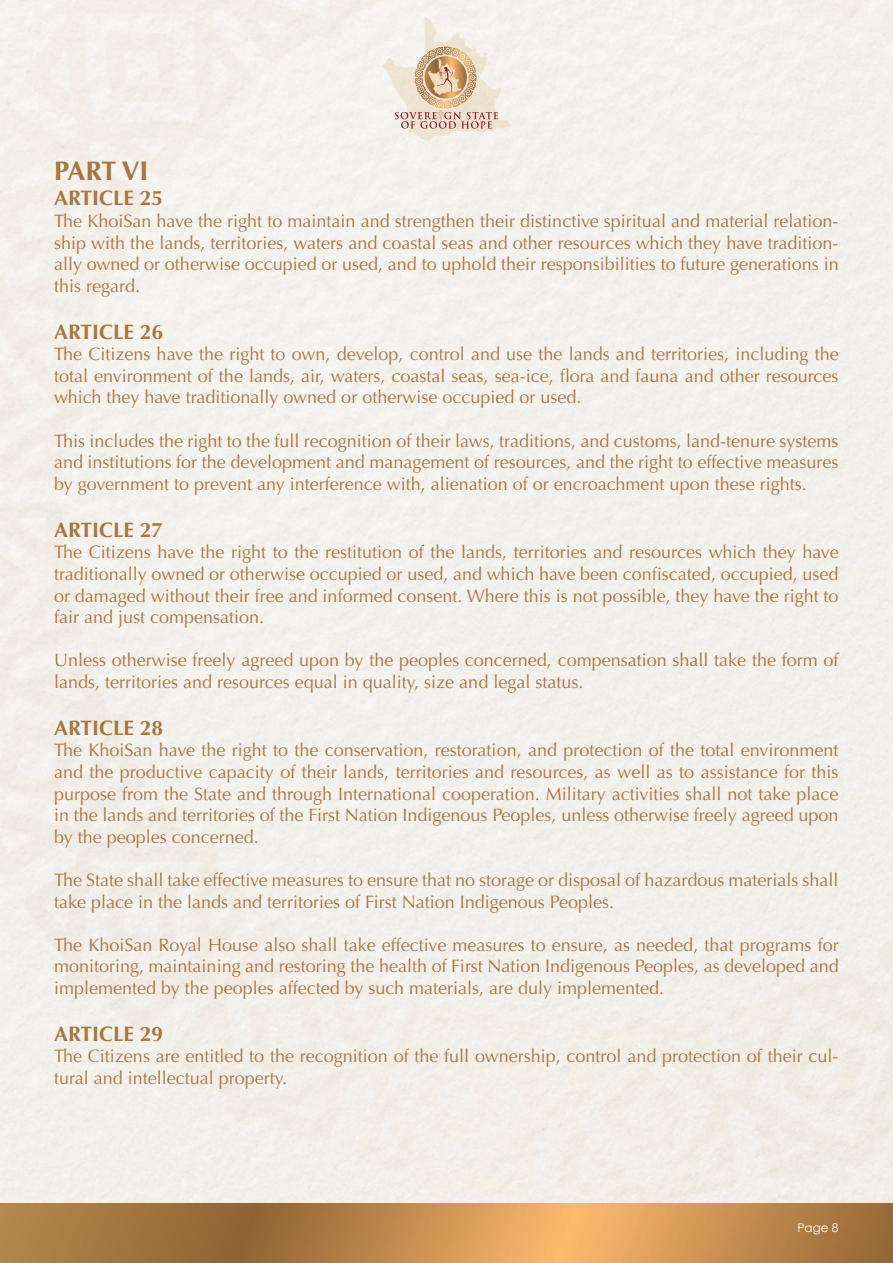
<style>
.page{position:relative;width:893px;height:1263px;background:#f3f0ec}
.page>*{position:absolute;margin:0;border:0;box-sizing:border-box;transform-origin:0 0}
.t1{font:700 27px "Optima";letter-spacing:-.01em;color:#a67741}
.t2{font:700 21px "Optima";color:#a67741}
.t3{font:18px/21.6px "Optima";color:#a67741;text-align:justify}
.t4{font:12px "Century Gothic";color:#fff}
</style>
<div class="page">
<svg style="left:1px;top:1203px;width:891px;height:60px;background:#bc884b"></svg>
<svg style="left:382px;top:17px;width:129px;height:124px"></svg>
<p class="t1" style="left:54px;top:155px;width:96px">PART VI</p>
<p class="t2" style="left:54px;top:186px;width:111px">ARTICLE 25</p>
<p class="t3" style="left:54px;top:210px;width:786px">The KhoiSan have the right to maintain and strengthen their distinctive spiritual and material relation&shy;ship with the lands, territories, waters and coastal seas and other resources which they have tradition&shy;ally owned or otherwise occupied or used, and to uphold their responsibilities to future generations in this regard.</p>
<p class="t2" style="left:54px;top:319px;width:111px">ARTICLE 26</p>
<p class="t3" style="left:54px;top:344px;width:786px">The Citizens have the right to own, develop, control and use the lands and territories, including the total environment of the lands, air, waters, coastal seas, sea-ice, flora and fauna and other resources which they have traditionally owned or otherwise occupied or used.</p>
<p class="t3" style="left:54px;top:430px;width:786px">This includes the right to the full recognition of their laws, traditions, and customs, land-tenure systems and institutions for the development and management of resources, and the right to effective measures by government to prevent any interference with, alienation of or encroachment upon these rights.</p>
<p class="t2" style="left:54px;top:517px;width:111px">ARTICLE 27</p>
<p class="t3" style="left:54px;top:542px;width:786px">The Citizens have the right to the restitution of the lands, territories and resources which they have traditionally owned or otherwise occupied or used, and which have been confiscated, occupied, used or damaged without their free and informed consent. Where this is not possible, they have the right to fair and just compensation.</p>
<p class="t3" style="left:54px;top:650px;width:786px">Unless otherwise freely agreed upon by the peoples concerned, compensation shall take the form of lands, territories and resources equal in quality, size and legal status.</p>
<p class="t2" style="left:54px;top:715px;width:111px">ARTICLE 28</p>
<p class="t3" style="left:54px;top:740px;width:786px">The KhoiSan have the right to the conservation, restoration, and protection of the total environment and the productive capacity of their lands, territories and resources, as well as to assistance for this purpose from the State and through International cooperation. Military activities shall not take place in the lands and territories of the First Nation Indigenous Peoples, unless otherwise freely agreed upon by the peoples concerned.</p>
<p class="t3" style="left:54px;top:869px;width:786px">The State shall take effective measures to ensure that no storage or disposal of hazardous materials shall take place in the lands and territories of First Nation Indigenous Peoples.</p>
<p class="t3" style="left:54px;top:934px;width:786px">The KhoiSan Royal House also shall take effective measures to ensure, as needed, that programs for monitoring, maintaining and restoring the health of First Nation Indigenous Peoples, as developed and implemented by the peoples affected by such materials, are duly implemented.</p>
<p class="t2" style="left:54px;top:1021px;width:111px">ARTICLE 29</p>
<p class="t3" style="left:54px;top:1046px;width:786px">The Citizens are entitled to the recognition of the full ownership, control and protection of their cul&shy;tural and intellectual property.</p>
<p class="t4" style="left:797px;top:1221px;width:43px">Page 8</p>
</div>
